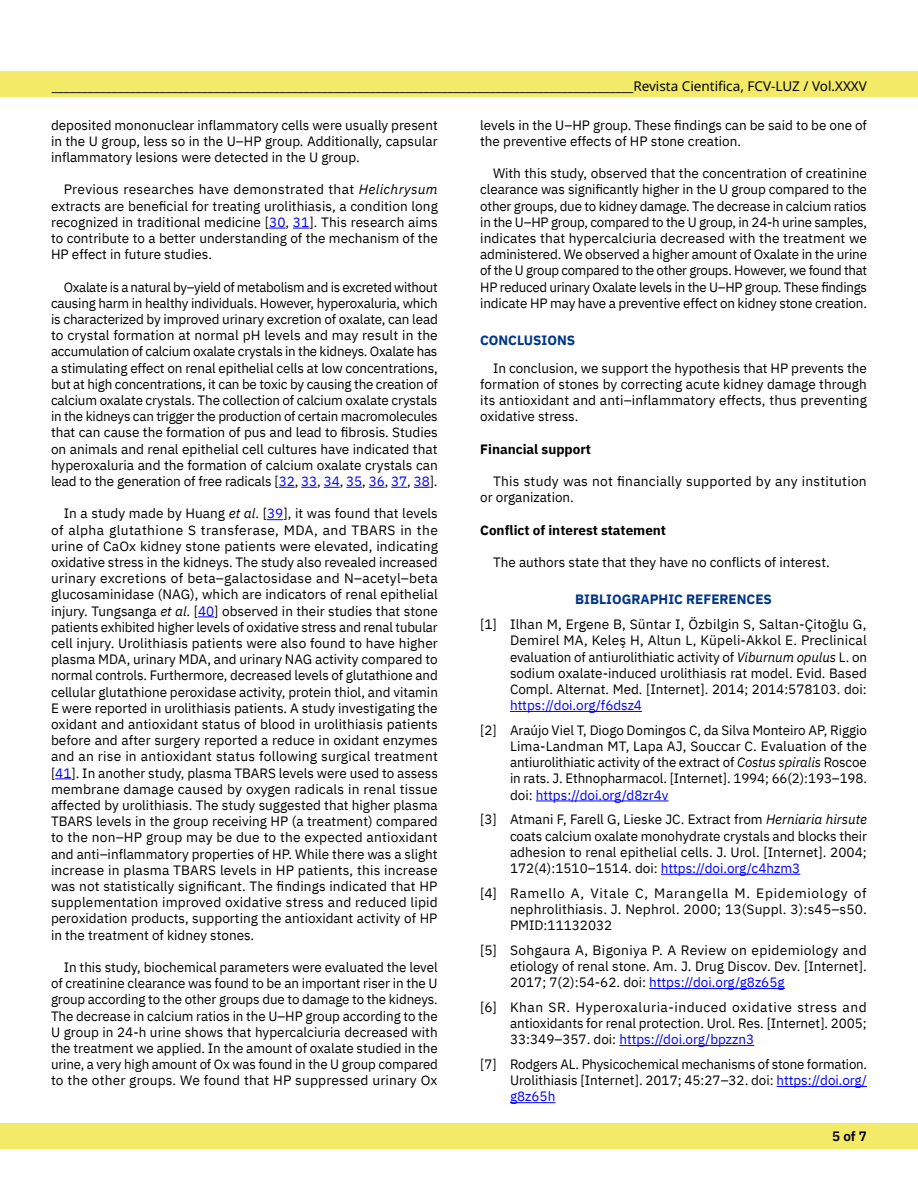
<style>
.page{position:relative;width:918px;height:1188px;background:#fff}
.page>*{position:absolute;margin:0;border:0;box-sizing:border-box;transform-origin:0 0}
.t1{font:13.5px/16.2px "IBM Plex Sans";color:#000;text-align:justify}
.t2{font:13.5px "Noto Sans";color:#000}
.t3{font:700 13.5px "IBM Plex Sans";color:#000}
.t4{font:700 13.5px "IBM Plex Sans";color:#003687}
.t5{font:13.5px "IBM Plex Sans";color:#00f}
.t6{font:600 13.5px "IBM Plex Sans";color:#000}
.s1{font-style:italic}
.s2{color:#00f}
</style>
<div class="page">
<div style="left:0;top:71px;width:918px;height:26px;background:#f3ea67"></div>
<div style="left:0;top:1123px;width:918px;height:25px;background:#f3ea67"></div>
<svg style="left:269px;top:228px;width:17px;height:1px"></svg>
<svg style="left:293px;top:228px;width:16px;height:1px"></svg>
<svg style="left:279px;top:487px;width:16px;height:1px"></svg>
<svg style="left:301px;top:487px;width:16px;height:1px"></svg>
<svg style="left:324px;top:487px;width:16px;height:1px"></svg>
<svg style="left:346px;top:487px;width:16px;height:1px"></svg>
<svg style="left:369px;top:487px;width:16px;height:1px"></svg>
<svg style="left:391px;top:487px;width:16px;height:1px"></svg>
<svg style="left:414px;top:487px;width:16px;height:1px"></svg>
<svg style="left:267px;top:519px;width:16px;height:1px"></svg>
<svg style="left:198px;top:616px;width:16px;height:1px"></svg>
<svg style="left:55px;top:778px;width:16px;height:1px"></svg>
<hr style="left:510px;top:711px;width:132px;height:1px;background:#00f">
<hr style="left:536px;top:801px;width:133px;height:1px;background:#00f">
<hr style="left:661px;top:874px;width:139px;height:1px;background:#00f">
<hr style="left:649px;top:988px;width:136px;height:1px;background:#00f">
<hr style="left:619px;top:1045px;width:135px;height:1px;background:#00f">
<hr style="left:777px;top:1086px;width:90px;height:1px;background:#00f">
<hr style="left:510px;top:1102px;width:45px;height:1px;background:#00f">
<p class="t2" style="left:52px;top:79px;width:817px">_________________________________________________________________________________________________Revista Cientifica, FCV-LUZ / Vol.XXXV</p>
<p class="t1" style="left:51px;top:116px;width:388px">deposited mononuclear inflammatory cells were usually present in the U group, less so in the U–HP group. Additionally, capsular inflammatory lesions were detected in the U group.</p>
<p class="t1" style="left:51px;top:180px;width:388px;text-indent:13px">Previous researches have demonstrated that <span class="s1">Helichrysum </span>extracts are beneficial for treating urolithiasis, a condition long recognized in traditional medicine [<span class="s2">30</span>, <span class="s2">31</span>]. This research aims to contribute to a better understanding of the mechanism of the HP effect in future studies.</p>
<p class="t1" style="left:51px;top:278px;width:388px;text-indent:13px">Oxalate is a natural by–yield of metabolism and is excreted without causing harm in healthy individuals. However, hyperoxaluria, which is characterized by improved urinary excretion of oxalate, can lead to crystal formation at normal pH levels and may result in the accumulation of calcium oxalate crystals in the kidneys. Oxalate has a stimulating effect on renal epithelial cells at low concentrations, but at high concentrations, it can be toxic by causing the creation of calcium oxalate crystals. The collection of calcium oxalate crystals in the kidneys can trigger the production of certain macromolecules that can cause the formation of pus and lead to fibrosis. Studies on animals and renal epithelial cell cultures have indicated that hyperoxaluria and the formation of calcium oxalate crystals can lead to the generation of free radicals [<span class="s2">32</span>, <span class="s2">33</span>, <span class="s2">34</span>, <span class="s2">35</span>, <span class="s2">36</span>, <span class="s2">37</span>, <span class="s2">38</span>].</p>
<p class="t1" style="left:51px;top:504px;width:388px;text-indent:13px">In a study made by Huang <span class="s1">et al</span>. [<span class="s2">39</span>], it was found that levels of alpha glutathione S transferase, MDA, and TBARS in the urine of CaOx kidney stone patients were elevated, indicating oxidative stress in the kidneys. The study also revealed increased urinary excretions of beta–galactosidase and N–acetyl–beta glucosaminidase (NAG), which are indicators of renal epithelial injury. Tungsanga <span class="s1">et al</span>. [<span class="s2">40</span>] observed in their studies that stone patients exhibited higher levels of oxidative stress and renal tubular cell injury. Urolithiasis patients were also found to have higher plasma MDA, urinary MDA, and urinary NAG activity compared to normal controls. Furthermore, decreased levels of glutathione and cellular glutathione peroxidase activity, protein thiol, and vitamin E were reported in urolithiasis patients. A study investigating the oxidant and antioxidant status of blood in urolithiasis patients before and after surgery reported a reduce in oxidant enzymes and an rise in antioxidant status following surgical treatment [<span class="s2">41</span>]. In another study, plasma TBARS levels were used to assess membrane damage caused by oxygen radicals in renal tissue affected by urolithiasis. The study suggested that higher plasma TBARS levels in the group receiving HP (a treatment) compared to the non–HP group may be due to the expected antioxidant and anti–inflammatory properties of HP. While there was a slight increase in plasma TBARS levels in HP patients, this increase was not statistically significant. The findings indicated that HP supplementation improved oxidative stress and reduced lipid peroxidation products, supporting the antioxidant activity of HP in the treatment of kidney stones.</p>
<p class="t1" style="left:51px;top:958px;width:388px;text-indent:13px">In this study, biochemical parameters were evaluated the level of creatinine clearance was found to be an important riser in the U group according to the other groups due to damage to the kidneys.<br>The decrease in calcium ratios in the U–HP group according to the U group in 24-h urine shows that hypercalciuria decreased with the treatment we applied. In the amount of oxalate studied in the urine, a very high amount of Ox was found in the U group compared to the other groups. We found that HP suppressed urinary Ox</p>
<p class="t1" style="left:480px;top:116px;width:388px">levels in the U–HP group. These findings can be said to be one of the preventive effects of HP stone creation.</p>
<p class="t1" style="left:480px;top:164px;width:388px;text-indent:13px">With this study, observed that the concentration of creatinine clearance was significantly higher in the U group compared to the other groups, due to kidney damage. The decrease in calcium ratios in the U–HP group, compared to the U group, in 24-h urine samples, indicates that hypercalciuria decreased with the treatment we administered. We observed a higher amount of Oxalate in the urine of the U group compared to the other groups. However, we found that HP reduced urinary Oxalate levels in the U–HP group. These findings indicate HP may have a preventive effect on kidney stone creation.</p>
<p class="t4" style="left:480px;top:330px;width:96px">CONCLUSIONS</p>
<p class="t1" style="left:480px;top:359px;width:388px;text-indent:13px">In conclusion, we support the hypothesis that HP prevents the formation of stones by correcting acute kidney damage through its antioxidant and anti–inflammatory effects, thus preventing oxidative stress.</p>
<p class="t3" style="left:480px;top:439px;width:112px">Financial support</p>
<p class="t1" style="left:480px;top:472px;width:388px;text-indent:13px">This study was not financially supported by any institution or organization.</p>
<p class="t3" style="left:480px;top:520px;width:187px">Conflict of interest statement</p>
<p class="t1" style="left:493px;top:553px;width:338px">The authors state that they have no conflicts of interest.</p>
<p class="t4" style="left:575px;top:589px;width:198px">BIBLIOGRAPHIC REFERENCES</p>
<p class="t1" style="left:510px;top:615px;width:359px;text-indent:-30px">[1] Ilhan M, Ergene B, Süntar I, Özbilgin S, Saltan-Çitoğlu G, Demirel MA, Keleş H, Altun L, Küpeli-Akkol E. Preclinical evaluation of antiurolithiatic activity of <span class="s1">Viburnum opulus</span> L. on sodium oxalate-induced urolithiasis rat model. Evid. Based Compl. Alternat. Med. [Internet]. 2014; 2014:578103. doi:</p>
<p class="t5" style="left:510px;top:695px;width:134px">https://doi.org/f6dsz4</p>
<p class="t1" style="left:510px;top:721px;width:359px;text-indent:-30px">[2] Araújo Viel T, Diogo Domingos C, da Silva Monteiro AP, Riggio Lima-Landman MT, Lapa AJ, Souccar C. Evaluation of the antiurolithiatic activity of the extract of <span class="s1">Costus spiralis</span> Roscoe in rats. J. Ethnopharmacol. [Internet]. 1994; 66(2):193–198. doi: <span class="s2">https://doi.org/d8zr4v</span></p>
<p class="t1" style="left:510px;top:810px;width:359px;text-indent:-30px">[3] Atmani F, Farell G, Lieske JC. Extract from <span class="s1">Herniaria hirsute </span>coats calcium oxalate monohydrate crystals and blocks their adhesion to renal epithelial cells. J. Urol. [Internet]. 2004; 172(4):1510–1514. doi: <span class="s2">https://doi.org/c4hzm3</span></p>
<p class="t1" style="left:510px;top:884px;width:358px;text-indent:-30px">[4] Ramello A, Vitale C, Marangella M. Epidemiology of nephrolithiasis. J. Nephrol. 2000; 13(Suppl. 3):s45–s50.<br>PMID:11132032</p>
<p class="t1" style="left:510px;top:941px;width:358px;text-indent:-30px">[5] Sohgaura A, Bigoniya P. A Review on epidemiology and etiology of renal stone. Am. J. Drug Discov. Dev. [Internet].<br>2017; 7(2):54-62. doi: <span class="s2">https://doi.org/g8z65g</span></p>
<p class="t1" style="left:510px;top:998px;width:358px;text-indent:-30px">[6] Khan SR. Hyperoxaluria-induced oxidative stress and antioxidants for renal protection. Urol. Res. [Internet]. 2005; 33:349–357. doi: <span class="s2">https://doi.org/bpzzn3</span></p>
<p class="t1" style="left:510px;top:1055px;width:359px;text-indent:-30px">[7] Rodgers AL. Physicochemical mechanisms of stone formation.<br>Urolithiasis [Internet]. 2017; 45:27–32. doi: <span class="s2">https://doi.org/ g8z65h</span></p>
<p class="t6" style="left:832px;top:1126px;width:36px">5 of 7</p>
</div>
